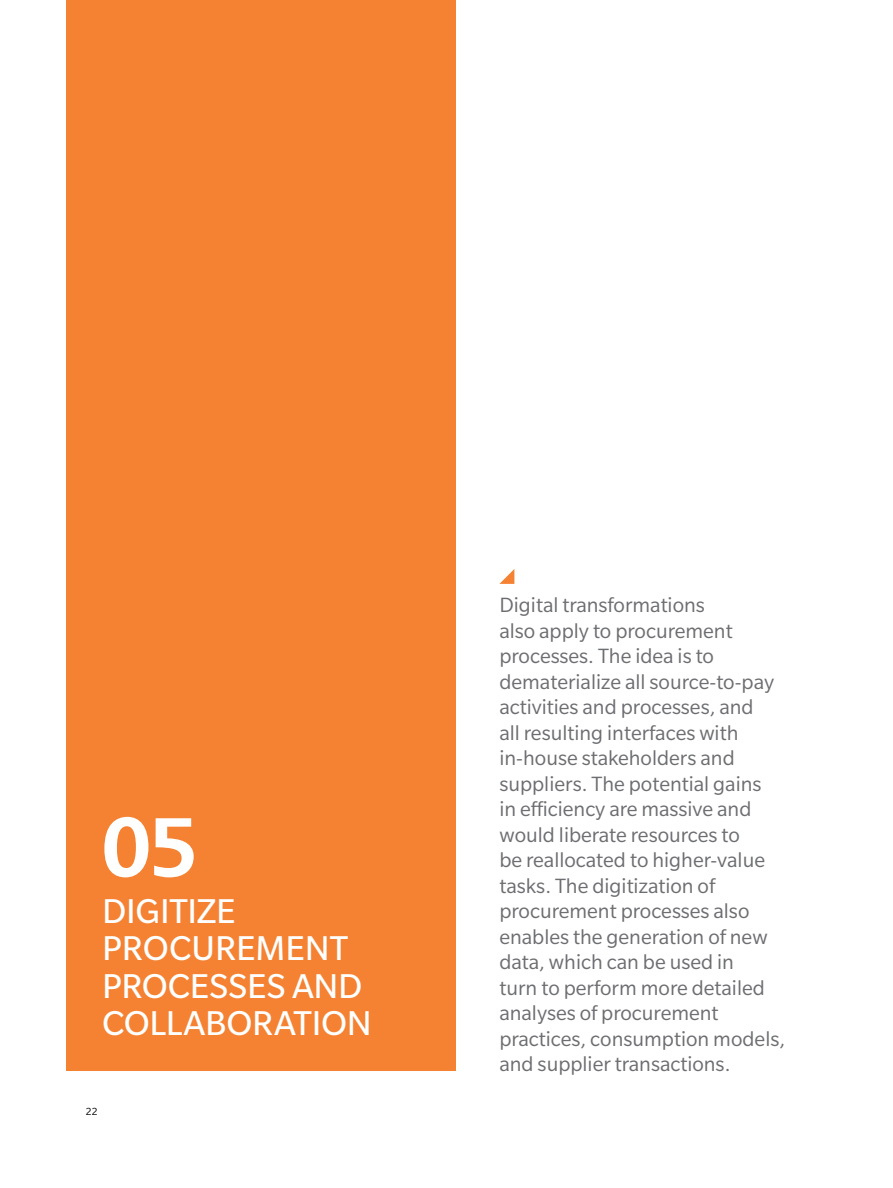
<style>
.page{position:relative;width:893px;height:1188px;background:#fff}
.page>*{position:absolute;margin:0;border:0;box-sizing:border-box;transform-origin:0 0}
.t1{font:800 82.5px "Caecilia LT Std";color:#fff}
.t2{font:37.5px/37.5px "Slate Pro";letter-spacing:-.005em;color:#fff}
.t3{font:22.5px/25.5px "Slate Pro";color:#6d6e71}
.t4{font:11.25px "Slate Pro";color:#000}
</style>
<div class="page">
<div style="left:66px;top:0;width:389px;height:1071px;background:#f58232"></div>
<svg style="left:499px;top:569px;width:15px;height:15px"></svg>
<h1 class="t1" style="left:102px;top:796px;width:98px">05</h1>
<h2 class="t2" style="left:102px;top:892px;width:271px">DIGITIZE<br>PROCUREMENT<br>PROCESSES AND<br>COLLABORATION</h2>
<p class="t4" style="left:86px;top:1105px;width:13px">22</p>
<p class="t3" style="left:499px;top:592px;width:287px">Digital transformations<br>also apply to procurement processes. The idea is to dematerialize all source-to‑pay activities and processes, and<br>all resulting interfaces with in-house stakeholders and suppliers. The potential gains<br>in efficiency are massive and would liberate resources to<br>be reallocated to higher‑value tasks. The digitization of procurement processes also enables the generation of new data, which can be used in<br>turn to perform more detailed analyses of procurement practices, consumption models, and supplier transactions.</p>
</div>
